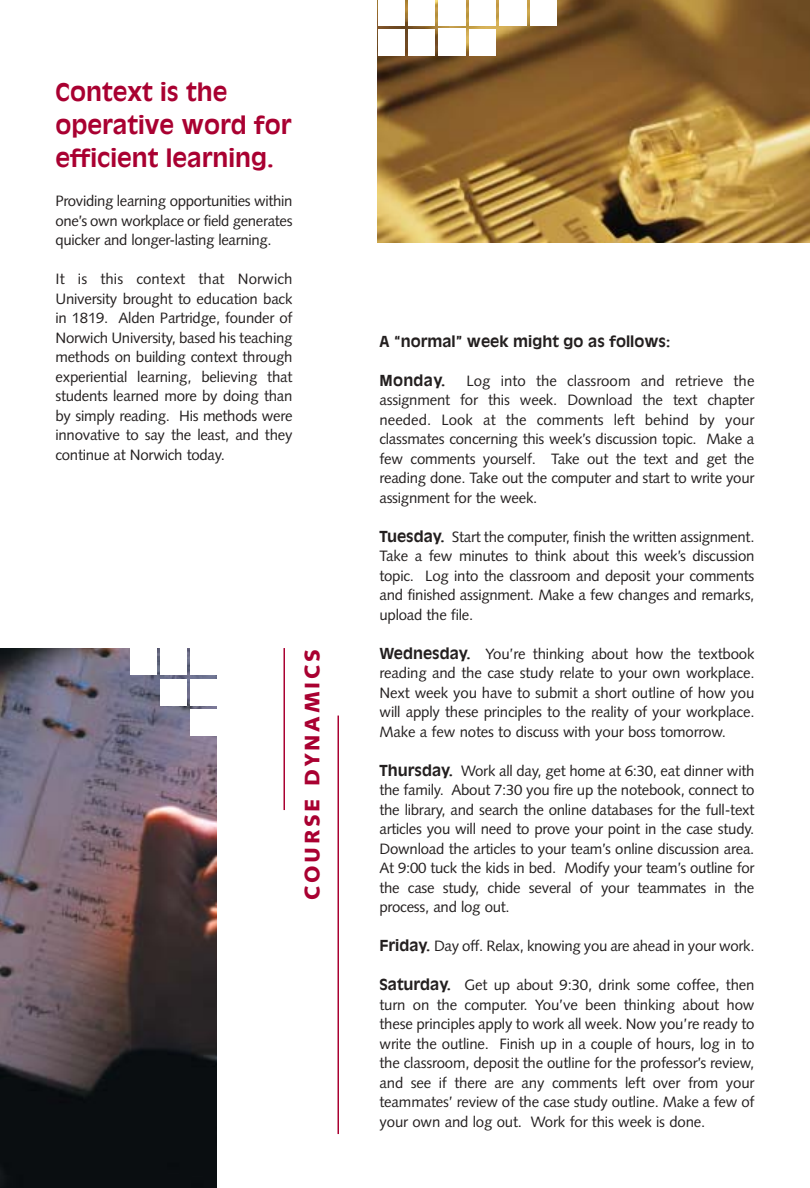
<style>
.page{position:relative;width:810px;height:1188px;background:#fff}
.page>*{position:absolute;margin:0;border:0;box-sizing:border-box;transform-origin:0 0}
.t1{font:700 24px/33px "Antique Olive";color:#a90031}
.t2{font:900 21px "Syntax";letter-spacing:.13em;color:#a90031}
.t3{font:15px/19.5px "Syntax";letter-spacing:-.015em;color:#231f1f;text-align:justify}
.t4{font:700 15px "Antique Olive";color:#231f1f}
.s1{font-family:"Antique Olive";font-weight:700}
</style>
<div class="page">
<hr style="left:284px;top:648px;width:1px;height:162px;background:#a90031">
<hr style="left:338px;top:716px;width:1px;height:418px;background:#a90031">
<img style="left:0;top:648px;width:216px;height:540px">
<img style="left:378px;top:0;width:432px;height:243px">
<div style="left:190px;top:648px;width:27px;height:27px;background:#fff"></div>
<div style="left:160px;top:648px;width:27px;height:27px;background:#fff"></div>
<div style="left:130px;top:648px;width:27px;height:27px;background:#fff"></div>
<div style="left:190px;top:679px;width:27px;height:27px;background:#fff"></div>
<div style="left:160px;top:679px;width:27px;height:27px;background:#fff"></div>
<div style="left:190px;top:709px;width:27px;height:27px;background:#fff"></div>
<div style="left:530px;top:0;width:27px;height:26px;background:#fff"></div>
<div style="left:499px;top:0;width:27px;height:26px;background:#fff"></div>
<div style="left:469px;top:0;width:27px;height:26px;background:#fff"></div>
<div style="left:439px;top:0;width:27px;height:26px;background:#fff"></div>
<div style="left:408px;top:0;width:27px;height:26px;background:#fff"></div>
<div style="left:378px;top:0;width:27px;height:26px;background:#fff"></div>
<div style="left:469px;top:29px;width:27px;height:27px;background:#fff"></div>
<div style="left:439px;top:29px;width:27px;height:27px;background:#fff"></div>
<div style="left:408px;top:29px;width:27px;height:27px;background:#fff"></div>
<div style="left:378px;top:29px;width:27px;height:27px;background:#fff"></div>
<h1 class="t1" style="left:55px;top:77px;width:237px">Context is the operative word for efficient learning.</h1>
<p class="t3" style="left:55px;top:193px;width:239px">Providing learning opportunities within one’s own workplace or field generates quicker and longer-lasting learning.</p>
<p class="t3" style="left:55px;top:271px;width:239px">It is this context that Norwich University brought to education back in 1819. Alden Partridge, founder of Norwich University, based his teaching methods on building context through experiential learning, believing that students learned more by doing than by simply reading. His methods were innovative to say the least, and they continue at Norwich today.</p>
<h2 class="t2" style="left:304px;top:900px;width:252px;rotate:-90deg">COURSE DYNAMICS</h2>
<p class="t4" style="left:380px;top:335px;width:292px">A “normal” week might go as follows:</p>
<p class="t4" style="left:380px;top:374px;width:67px">Monday.</p>
<p class="t3" style="left:380px;top:372px;width:377px;text-indent:87px">Log into the classroom and retrieve the assignment for this week. Download the text chapter needed. Look at the comments left behind by your classmates concerning this week’s discussion topic. Make a few comments yourself. Take out the text and get the reading done. Take out the computer and start to write your assignment for the week.</p>
<p class="t3" style="left:380px;top:528px;width:377px"><span class="s1">Tuesday.</span> Start the computer, finish the written assignment.<br>Take a few minutes to think about this week’s discussion topic. Log into the classroom and deposit your comments and finished assignment. Make a few changes and remarks, upload the file.</p>
<p class="t3" style="left:380px;top:645px;width:377px"><span class="s1">Wednesday.</span> You’re thinking about how the textbook reading and the case study relate to your own workplace.<br>Next week you have to submit a short outline of how you will apply these principles to the reality of your workplace.<br>Make a few notes to discuss with your boss tomorrow.</p>
<p class="t3" style="left:380px;top:762px;width:377px"><span class="s1">Thursday.</span> Work all day, get home at 6:30, eat dinner with the family. About 7:30 you fire up the notebook, connect to the library, and search the online databases for the full-text articles you will need to prove your point in the case study.<br>Download the articles to your team’s online discussion area.<br>At 9:00 tuck the kids in bed. Modify your team’s outline for the case study, chide several of your teammates in the process, and log out.</p>
<p class="t3" style="left:380px;top:938px;width:377px"><span class="s1">Friday.</span> Day off. Relax, knowing you are ahead in your work.</p>
<p class="t3" style="left:380px;top:977px;width:377px"><span class="s1">Saturday.</span> Get up about 9:30, drink some coffee, then turn on the computer. You’ve been thinking about how these principles apply to work all week. Now you’re ready to write the outline. Finish up in a couple of hours, log in to the classroom, deposit the outline for the professor’s review, and see if there are any comments left over from your teammates’ review of the case study outline. Make a few of your own and log out. Work for this week is done.</p>
</div>
